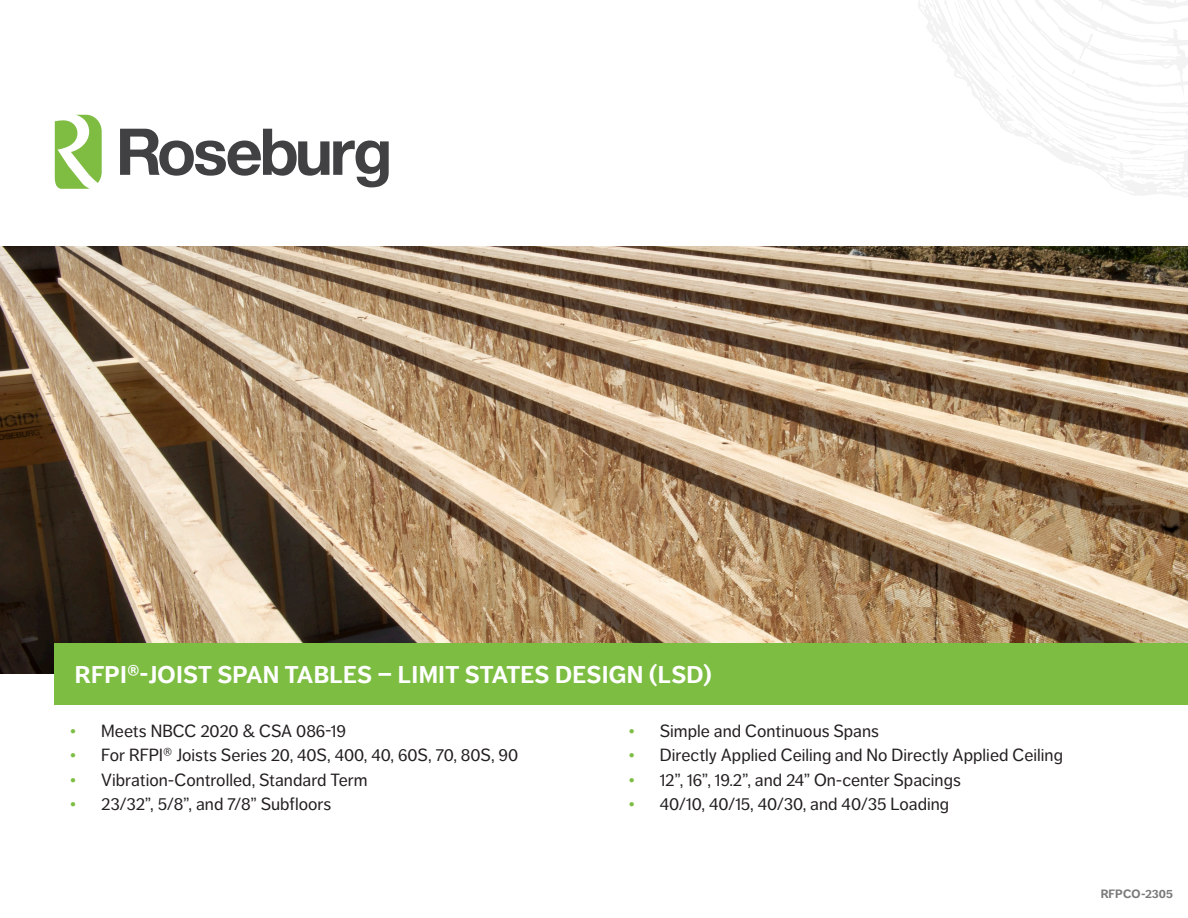
<style>
.page{position:relative;width:1188px;height:918px;background:#fff}
.page>*{position:absolute;margin:0;border:0;box-sizing:border-box;transform-origin:0 0}
.t1{font:700 24px "Dagny Pro";letter-spacing:.01em;color:#fff}
.t2{font:17.55px "Dagny Pro";color:#231f20}
.t3{font:700 12px "Dagny Pro";letter-spacing:.01em;color:#413f41}
.s1{color:#7cbd42}
</style>
<div class="page">
<svg style="left:918px;top:0;width:270px;height:197px"></svg>
<svg style="left:923px;top:0;width:231px;height:155px"></svg>
<img style="left:0;top:247px;width:1188px;height:427px">
<svg style="left:55px;top:115px;width:47px;height:74px"></svg>
<svg style="left:120px;top:129px;width:269px;height:58px"></svg>
<div style="left:55px;top:643px;width:1133px;height:61px;background:#7cbd42"></div>
<p class="t1" style="left:75px;top:661px;width:639px">RFPI®-JOIST SPAN TABLES – LIMIT STATES DESIGN (LSD)</p>
<p class="t2" style="left:70px;top:721px;width:278px"><span class="s1">•</span> Meets NBCC 2020 &amp; CSA 086-19</p>
<p class="t2" style="left:70px;top:745px;width:450px"><span class="s1">•</span> For RFPI® Joists Series 20, 40S, 400, 40, 60S, 70, 80S, 90</p>
<p class="t2" style="left:70px;top:770px;width:299px"><span class="s1">•</span> Vibration-Controlled, Standard Term</p>
<p class="t2" style="left:70px;top:794px;width:263px"><span class="s1">•</span> 23/32”, 5/8”, and 7/8” Subfloors</p>
<p class="t2" style="left:628px;top:721px;width:252px"><span class="s1">•</span> Simple and Continuous Spans</p>
<p class="t2" style="left:628px;top:745px;width:436px"><span class="s1">•</span> Directly Applied Ceiling and No Directly Applied Ceiling</p>
<p class="t2" style="left:628px;top:770px;width:334px"><span class="s1">•</span> 12”, 16”, 19.2”, and 24” On-center Spacings</p>
<p class="t2" style="left:628px;top:794px;width:322px"><span class="s1">•</span> 40/10, 40/15, 40/30, and 40/35 Loading</p>
<p class="t3" style="left:1100px;top:887px;width:74px">RFPCO-2305</p>
</div>
